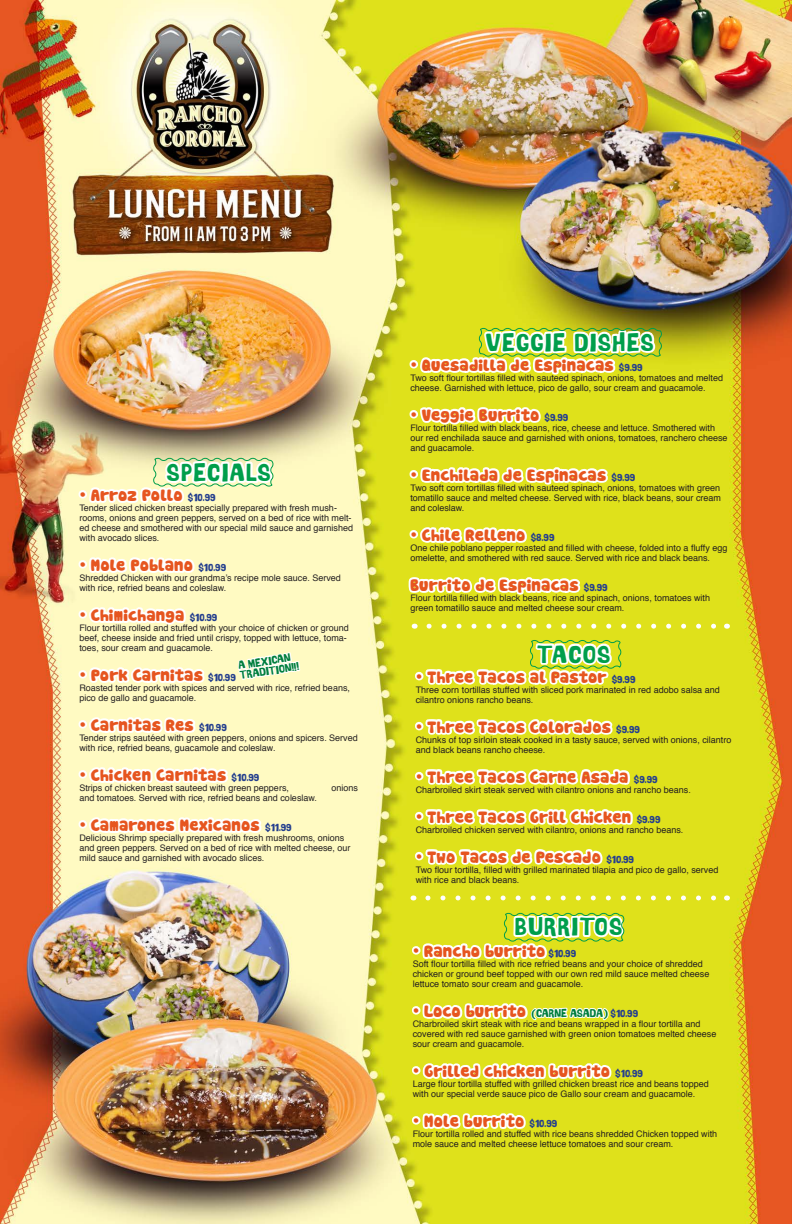
<style>
.page{position:relative;width:792px;height:1224px;background:#fff}
.page>*{position:absolute;margin:0;border:0;box-sizing:border-box;transform-origin:0 0}
.t1{font:24px "Bosque";letter-spacing:.05em;color:#009e4b}
.t2{font:16px "Cookies";color:#e6551f}
.t3{font:11px/10px "Bosque";color:#007e3d}
.t4{font:9px/10px "Helvetica";color:#231f20}
.s1{font-family:"Bosque";font-size:10px;color:#253f8e}
.s2{font-family:"Bosque";font-size:11px;color:#007e3d}
</style>
<div class="page">
<img style="left:0;top:0;width:792px;height:1224px">
<img style="left:405px;top:0;width:314px;height:1224px">
<img style="left:76px;top:63px;width:226px;height:1107px">
<h1 class="t1" style="left:166px;top:457px;width:106px">SPECIALS</h1>
<h2 class="t2" style="left:79px;top:488px;width:138px">• Arroz Pollo <span class="s1">$10.99</span></h2>
<p class="t4" style="left:79px;top:503px;width:275px">Tender sliced chicken breast specially prepared with fresh mush&shy;rooms, onions and green peppers, served on a bed of rice with melt&shy;ed cheese and smothered with our special mild sauce and garnished with avocado slices.</p>
<h2 class="t2" style="left:79px;top:558px;width:148px">• Mole Poblano <span class="s1">$10.99</span></h2>
<p class="t4" style="left:79px;top:573px;width:263px">Shredded Chicken with our grandma’s recipe mole sauce. Served with rice, refried beans and coleslaw.</p>
<h2 class="t2" style="left:79px;top:608px;width:140px">• Chimichanga <span class="s1">$10.99</span></h2>
<p class="t4" style="left:79px;top:623px;width:271px">Flour tortilla rolled and stuffed with your choice of chicken or ground beef, cheese inside and fried until crispy, topped with lettuce, toma&shy;toes, sour cream and guacamole.</p>
<h2 class="t2" style="left:79px;top:668px;width:158px">• Pork Carnitas <span class="s1">$10.99</span></h2>
<p class="t4" style="left:79px;top:683px;width:272px">Roasted tender pork with spices and served with rice, refried beans, pico de gallo and guacamole.</p>
<h2 class="t2" style="left:79px;top:718px;width:149px">• Carnitas Res <span class="s1">$10.99</span></h2>
<p class="t4" style="left:79px;top:733px;width:280px">Tender strips sautéed with green peppers, onions and spicers. Served with rice, refried beans, guacamole and coleslaw.</p>
<h2 class="t2" style="left:79px;top:768px;width:182px">• Chicken Carnitas <span class="s1">$10.99</span></h2>
<p class="t4" style="left:79px;top:783px;width:211px">Strips of chicken breast sauteed with green peppers,</p>
<p class="t4" style="left:331px;top:783px;width:28px">onions</p>
<p class="t4" style="left:79px;top:793px;width:239px">and tomatoes. Served with rice, refried beans and coleslaw.</p>
<h2 class="t2" style="left:79px;top:818px;width:214px">• Camarones Mexicanos <span class="s1">$11.99</span></h2>
<p class="t4" style="left:79px;top:833px;width:273px">Delicious Shrimp specially prepared with fresh mushrooms, onions and green peppers. Served on a bed of rice with melted cheese, our mild sauce and garnished with avocado slices.</p>
<p class="t3" style="left:238px;top:661px;width:61px;rotate:-9deg">A MEXICAN<br>TRADITION!!!</p>
<h1 class="t1" style="left:485px;top:327px;width:170px">VEGGIE DISHES</h1>
<h2 class="t2" style="left:410px;top:358px;width:234px">• Quesadilla de Espinacas <span class="s1">$9.99</span></h2>
<p class="t4" style="left:410px;top:373px;width:314px">Two soft flour tortillas filled with sauteed spinach, onions, tomatoes and melted cheese. Garnished with lettuce, pico de gallo, sour cream and guacamole.</p>
<h2 class="t2" style="left:410px;top:408px;width:159px">• Veggie Burrito <span class="s1">$9.99</span></h2>
<p class="t4" style="left:410px;top:423px;width:319px">Flour tortilla filled with black beans, rice, cheese and lettuce. Smothered with our red enchilada sauce and garnished with onions, tomatoes, ranchero cheese and guacamole.</p>
<h2 class="t2" style="left:410px;top:468px;width:226px">• Enchilada de Espinacas <span class="s1">$9.99</span></h2>
<p class="t4" style="left:410px;top:483px;width:312px;text-align:justify">Two soft corn tortillas filled with sauteed spinach, onions, tomatoes with green tomatillo sauce and melted cheese. Served with rice, black beans, sour cream and coleslaw.</p>
<h2 class="t2" style="left:410px;top:528px;width:146px">• Chile Relleno <span class="s1">$8.99</span></h2>
<p class="t4" style="left:410px;top:543px;width:319px">One chile poblano pepper roasted and filled with cheese, folded into a fluffy egg omelette, and smothered with red sauce. Served with rice and black beans.</p>
<h2 class="t2" style="left:410px;top:578px;width:199px">Burrito de Espinacas <span class="s1">$9.99</span></h2>
<p class="t4" style="left:410px;top:593px;width:301px">Flour tortilla filled with black beans, rice and spinach, onions, tomatoes with green tomatillo sauce and melted cheese sour cream.</p>
<h1 class="t1" style="left:537px;top:639px;width:75px">TACOS</h1>
<h2 class="t2" style="left:416px;top:670px;width:221px">• Three Tacos al Pastor <span class="s1">$9.99</span></h2>
<p class="t4" style="left:416px;top:685px;width:305px">Three corn tortillas stuffed with sliced pork marinated in red adobo salsa and cilantro onions rancho beans.</p>
<h2 class="t2" style="left:416px;top:720px;width:226px">• Three Tacos Colorados <span class="s1">$9.99</span></h2>
<p class="t4" style="left:416px;top:735px;width:317px">Chunks of top sirloin steak cooked in a tasty sauce, served with onions, cilantro and black beans rancho cheese.</p>
<h2 class="t2" style="left:416px;top:770px;width:243px">• Three Tacos Carne Asada <span class="s1">$9.99</span></h2>
<p class="t4" style="left:416px;top:785px;width:277px">Charbroiled skirt steak served with cilantro onions and rancho beans.</p>
<h2 class="t2" style="left:416px;top:810px;width:246px">• Three Tacos Grill Chicken <span class="s1">$9.99</span></h2>
<p class="t4" style="left:416px;top:825px;width:269px">Charbroiled chicken served with cilantro, onions and rancho beans.</p>
<h2 class="t2" style="left:416px;top:850px;width:220px">• Two Tacos de Pescado <span class="s1">$10.99</span></h2>
<p class="t4" style="left:416px;top:865px;width:304px">Two flour tortilla, filled with grilled marinated tilapia and pico de gallo, served with rice and black beans.</p>
<h1 class="t1" style="left:515px;top:911px;width:109px">BURRITOS</h1>
<h2 class="t2" style="left:413px;top:944px;width:165px">• Rancho burrito <span class="s1">$10.99</span></h2>
<p class="t4" style="left:413px;top:960px;width:298px">Soft flour tortilla filled with rice refried beans and your choice of shredded chicken or ground beef topped with our own red mild sauce melted cheese lettuce tomato sour cream and guacamole.</p>
<h2 class="t2" style="left:413px;top:1004px;width:227px">• Loco burrito <span class="s2">(CARNE ASADA)</span> <span class="s1">$10.99</span></h2>
<p class="t4" style="left:413px;top:1020px;width:305px">Charbroiled skirt steak with rice and beans wrapped in a flour tortilla and covered with red sauce garnished with green onion tomatoes melted cheese sour cream and guacamole.</p>
<h2 class="t2" style="left:413px;top:1064px;width:232px">• Grilled chicken burrito <span class="s1">$10.99</span></h2>
<p class="t4" style="left:413px;top:1080px;width:297px">Large flour tortilla stuffed with grilled chicken breast rice and beans topped with our special verde sauce pico de Gallo sour cream and guacamole.</p>
<h2 class="t2" style="left:413px;top:1114px;width:146px">• Mole burrito <span class="s1">$10.99</span></h2>
<p class="t4" style="left:413px;top:1130px;width:306px">Flour tortilla rolled and stuffed with rice beans shredded Chicken topped with mole sauce and melted cheese lettuce tomatoes and sour cream.</p>
</div>
